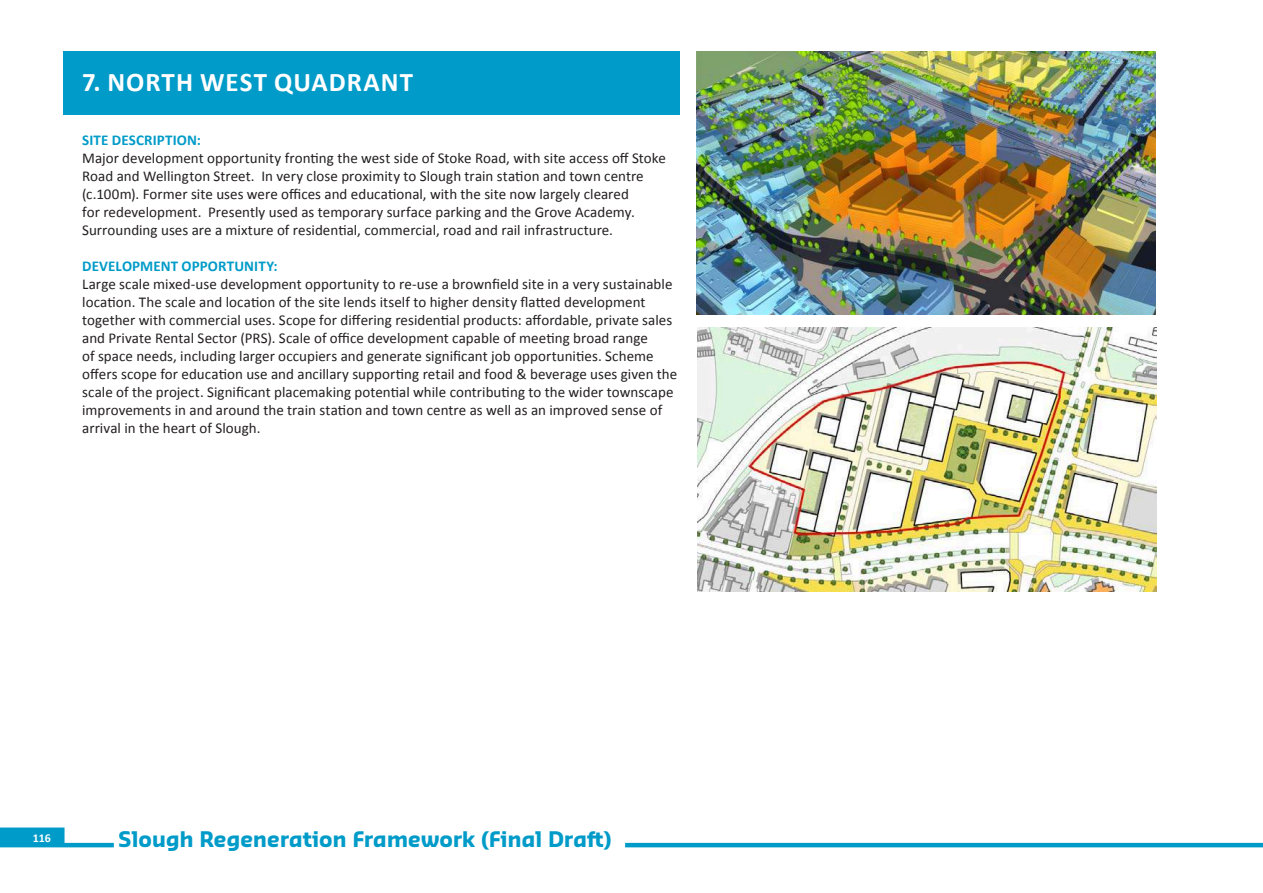
<style>
.page{position:relative;width:1263px;height:893px;background:#fff}
.page>*{position:absolute;margin:0;border:0;box-sizing:border-box;transform-origin:0 0}
.t1{font:700 27px "Calibri";letter-spacing:.035em;color:#fff}
.t2{font:700 21px "Sansa Pro";letter-spacing:-.01em;color:#009bc8}
.t3{font:15px/18px "Calibri";letter-spacing:.005em;color:#231f20}
.t4{font:700 15px "Calibri";letter-spacing:.01em;color:#009bc8}
.t5{font:700 12px "Calibri";color:#fff}
</style>
<div class="page">
<div style="left:63px;top:51px;width:617px;height:64px;background:#009bc8"></div>
<img style="left:697px;top:51px;width:459px;height:264px">
<img style="left:698px;top:327px;width:459px;height:264px">
<hr style="left:625px;top:843px;width:638px;height:4px;background:#009bc8">
<hr style="left:0;top:843px;width:114px;height:4px;background:#009bc8">
<div style="left:0;top:827px;width:65px;height:19px;background:#009bc8;border:2px solid #009bc8"></div>
<h1 class="t1" style="left:82px;top:66px;width:332px">7. NORTH WEST QUADRANT</h1>
<p class="t4" style="left:82px;top:131px;width:120px">SITE DESCRIPTION:</p>
<p class="t3" style="left:82px;top:149px;width:585px">Major development opportunity fronting the west side of Stoke Road, with site access off Stoke Road and Wellington Street. In very close proximity to Slough train station and town centre (c.100m). Former site uses were offices and educational, with the site now largely cleared<br>for redevelopment. Presently used as temporary surface parking and the Grove Academy.<br>Surrounding uses are a mixture of residential, commercial, road and rail infrastructure.</p>
<p class="t4" style="left:82px;top:257px;width:197px">DEVELOPMENT OPPORTUNITY:</p>
<p class="t3" style="left:82px;top:275px;width:597px">Large scale mixed-use development opportunity to re-use a brownfield site in a very sustainable location. The scale and location of the site lends itself to higher density flatted development together with commercial uses. Scope for differing residential products: affordable, private sales and Private Rental Sector (PRS). Scale of office development capable of meeting broad range<br>of space needs, including larger occupiers and generate significant job opportunities. Scheme offers scope for education use and ancillary supporting retail and food &amp; beverage uses given the scale of the project. Significant placemaking potential while contributing to the wider townscape improvements in and around the train station and town centre as well as an improved sense of arrival in the heart of Slough.</p>
<p class="t5" style="left:33px;top:830px;width:20px">116</p>
<h2 class="t2" style="left:118px;top:825px;width:495px">Slough Regeneration Framework (Final Draft)</h2>
</div>
